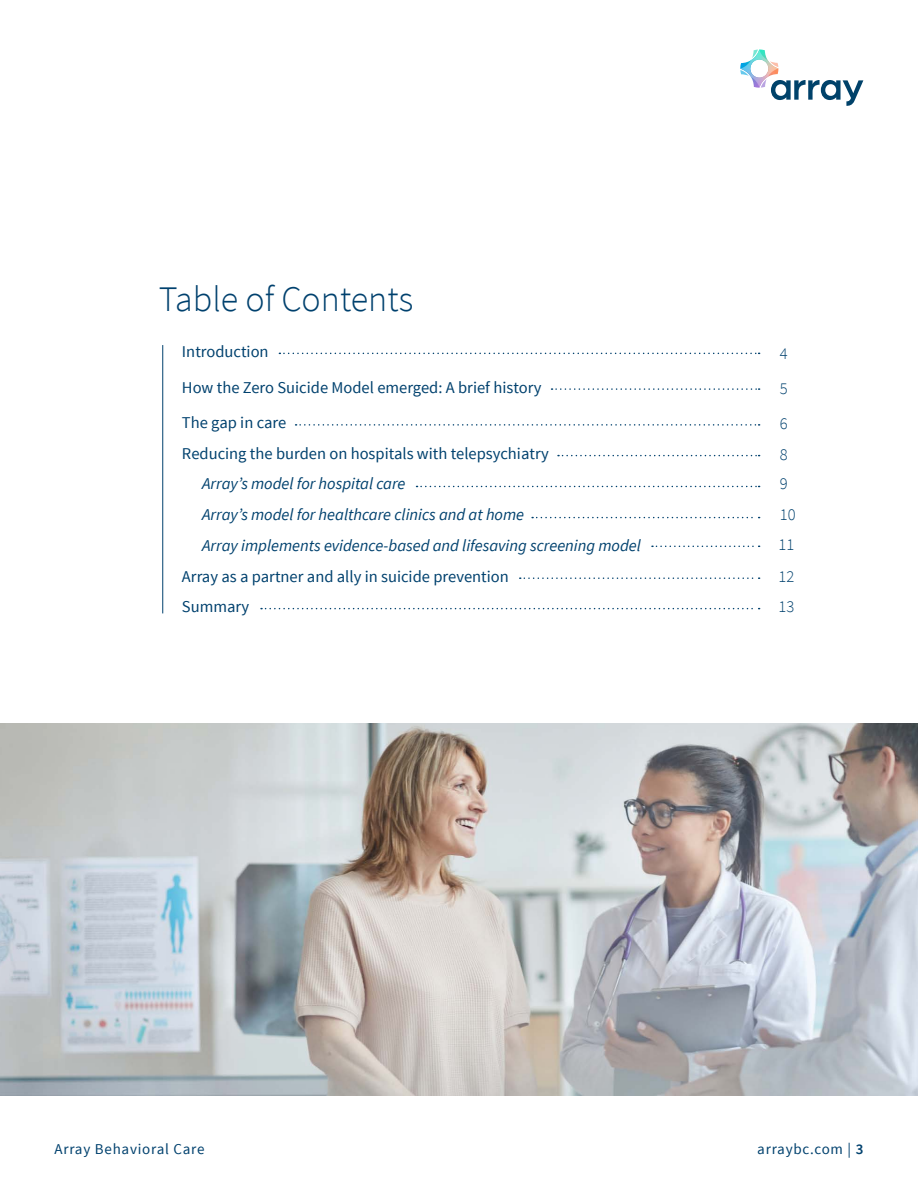
<style>
.page{position:relative;width:918px;height:1188px;background:#fff}
.page>*{position:absolute;margin:0;border:0;box-sizing:border-box;transform-origin:0 0}
.t1{font:300 36px "Source Sans Pro";color:#00416e}
.t2{font:16.5px/35.2px "Source Sans Pro";color:#00416e}
.t3{font:italic 16.5px/30.8px "Source Sans Pro";color:#00416e}
.t4{font:300 16.5px/30.6px "Source Sans Pro";color:#00416e;text-align:justify}
.t5{font:15px "Source Sans Pro";letter-spacing:.05em;color:#00416e}
.s1{font-weight:600}
</style>
<div class="page">
<hr style="left:162px;top:345px;width:1px;height:268px;background:#00416e">
<img style="left:0;top:724px;width:918px;height:371px">
<svg style="left:279px;top:353px;width:481px;height:1px"></svg>
<svg style="left:520px;top:577px;width:240px;height:2px"></svg>
<svg style="left:261px;top:608px;width:499px;height:1px"></svg>
<svg style="left:296px;top:424px;width:464px;height:2px"></svg>
<svg style="left:532px;top:517px;width:228px;height:1px"></svg>
<svg style="left:652px;top:546px;width:108px;height:1px"></svg>
<svg style="left:552px;top:388px;width:208px;height:2px"></svg>
<svg style="left:558px;top:455px;width:202px;height:1px"></svg>
<svg style="left:417px;top:486px;width:343px;height:1px"></svg>
<img style="left:740px;top:50px;width:38px;height:38px">
<svg style="left:761px;top:79px;width:102px;height:27px"></svg>
<h1 class="t1" style="left:159px;top:277px;width:256px">Table of Contents</h1>
<p class="t2" style="left:182px;top:335px;width:361px">Introduction<br>How the Zero Suicide Model emerged: A brief history<br>The gap in care</p>
<p class="t2" style="left:182px;top:436px;width:368px">Reducing the burden on hospitals with telepsychiatry</p>
<p class="t3" style="left:202px;top:469px;width:440px">Array’s model for hospital care<br>Array’s model for healthcare clinics and at home<br>Array implements evidence-based and lifesaving screening model</p>
<p class="t2" style="left:182px;top:561px;width:328px;line-height:30.8px">Array as a partner and ally in suicide prevention<br>Summary</p>
<p class="t4" style="left:780px;top:336px;width:9px;line-height:35.2px">4<br>5<br>6</p>
<p class="t4" style="left:778px;top:439px;width:19px;text-align:left">8<br>9<br>10<br>11<br>12<br>13</p>
<p class="t5" style="left:55px;top:1140px;width:151px">Array Behavioral Care</p>
<p class="t5" style="left:757px;top:1140px;width:108px">arraybc.com | <span class="s1">3</span></p>
</div>
